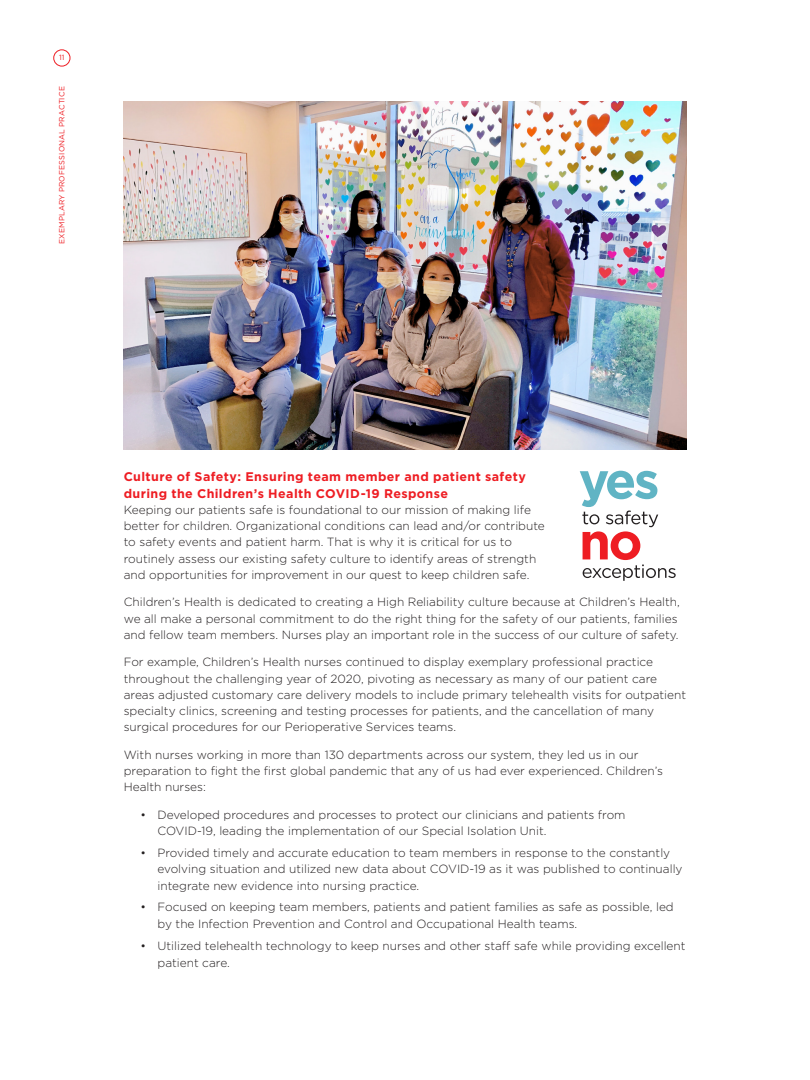
<style>
.page{position:relative;width:810px;height:1080px;background:#fff}
.page>*{position:absolute;margin:0;border:0;box-sizing:border-box;transform-origin:0 0}
._1_Sub_Head{font:700 12.5px/16.2px "Gotham";letter-spacing:.03em;color:#ee1d23}
._2_Body_Copy{font:300 11.88px/16.2px "Gotham";color:#231f20}
.t1{font:7.5px "Gotham";letter-spacing:.02em;color:#ee1d23}
</style>
<div class="page">
<img style="left:124px;top:101px;width:562px;height:349px">
<svg style="left:580px;top:471px;width:96px;height:110px"></svg>
<div style="left:53px;top:50px;width:17px;height:16px;border:1px solid #ee1d23;border-radius:50%"></div>
<p class="t1" style="left:59px;top:53px;width:7px">11</p>
<p class="t1" style="left:57px;top:244px;width:159px;rotate:-90deg">EXEMPLARY PROFESSIONAL PRACTICE</p>
<p class="_1_Sub_Head" style="left:124px;top:469px;width:404px">Culture of Safety: Ensuring team member and patient safety during the Children’s Health COVID-19 Response</p>
<p class="_2_Body_Copy" style="left:124px;top:501px;width:423px">Keeping our patients safe is foundational to our mission of making life better for children. Organizational conditions can lead and/or contribute to safety events and patient harm. That is why it is critical for us to routinely assess our existing safety culture to identify areas of strength and opportunities for improvement in our quest to keep children safe.</p>
<p class="_2_Body_Copy" style="left:124px;top:594px;width:558px">Children’s Health is dedicated to creating a High Reliability culture because at Children’s Health, we all make a personal commitment to do the right thing for the safety of our patients, families and fellow team members. Nurses play an important role in the success of our culture of safety.</p>
<p class="_2_Body_Copy" style="left:124px;top:654px;width:564px">For example, Children’s Health nurses continued to display exemplary professional practice throughout the challenging year of 2020, pivoting as necessary as many of our patient care areas adjusted customary care delivery models to include primary telehealth visits for outpatient specialty clinics, screening and testing processes for patients, and the cancellation of many surgical procedures for our Perioperative Services teams.</p>
<p class="_2_Body_Copy" style="left:124px;top:746px;width:541px">With nurses working in more than 130 departments across our system, they led us in our preparation to fight the first global pandemic that any of us had ever experienced. Children’s<br>Health nurses:</p>
<p class="_2_Body_Copy" style="left:158px;top:806px;width:470px;text-indent:-17px">• Developed procedures and processes to protect our clinicians and patients from<br>COVID-19, leading the implementation of our Special Isolation Unit.</p>
<p class="_2_Body_Copy" style="left:158px;top:844px;width:527px;text-indent:-17px">• Provided timely and accurate education to team members in response to the constantly evolving situation and utilized new data about COVID-19 as it was published to continually integrate new evidence into nursing practice.</p>
<p class="_2_Body_Copy" style="left:158px;top:899px;width:518px;text-indent:-17px">• Focused on keeping team members, patients and patient families as safe as possible, led by the Infection Prevention and Control and Occupational Health teams.</p>
<p class="_2_Body_Copy" style="left:158px;top:936px;width:530px;line-height:17.5px;text-indent:-17px">• Utilized telehealth technology to keep nurses and other staff safe while providing excellent patient care.</p>
</div>
